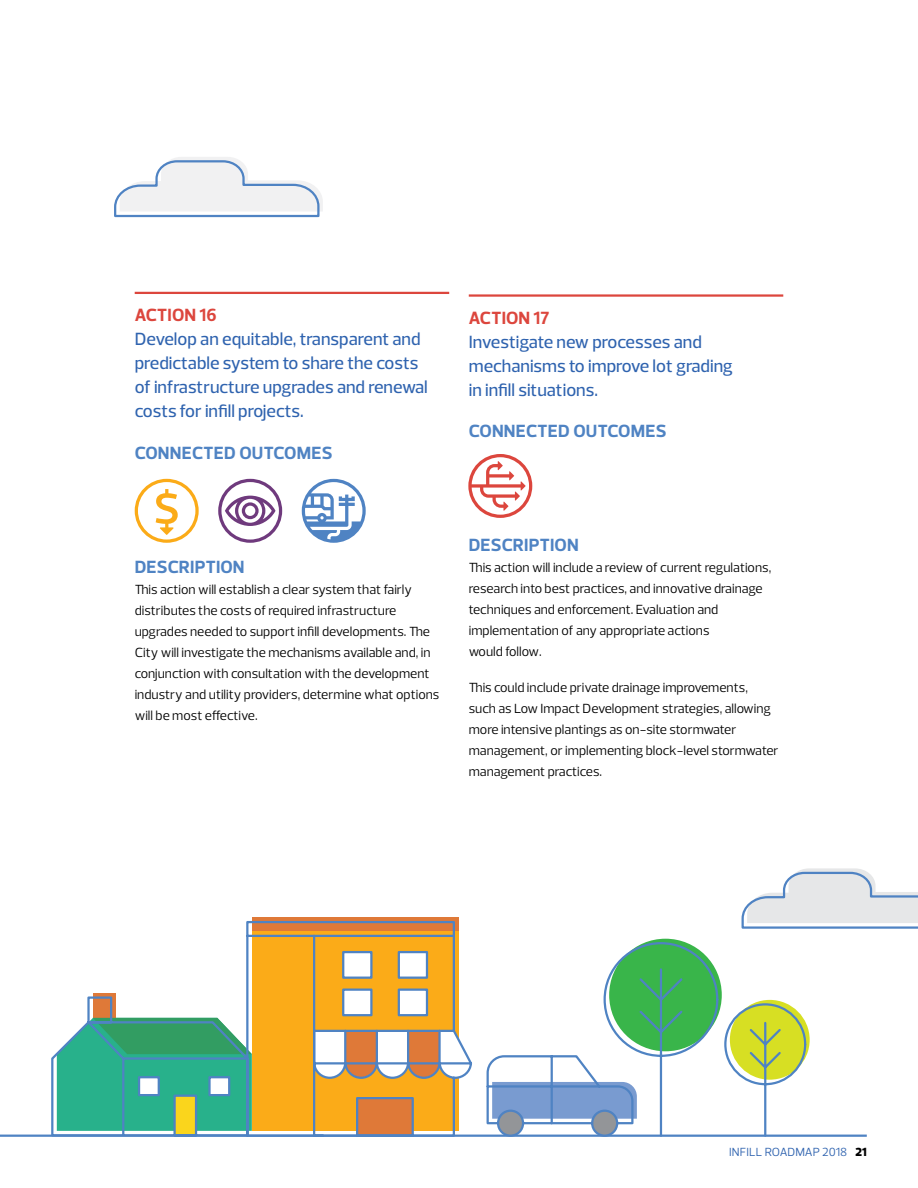
<style>
.page{position:relative;width:918px;height:1188px;background:#fff}
.page>*{position:absolute;margin:0;border:0;box-sizing:border-box;transform-origin:0 0}
.t1{font:500 18px/24px "Prelo";color:#2f63af}
.t2{font:700 18px "Prelo";letter-spacing:.015em;color:#4f83c3}
.t3{font:700 18px "Prelo";color:#dc463d}
.t4{font:13.5px/21px "Prelo";color:#000}
.t5{font:12px "Prelo";color:#2f63af}
.s1{font-weight:900;color:#000}
</style>
<div class="page">
<hr style="left:0;top:1135px;width:867px;height:2px;background:#4f83c3">
<hr style="left:135px;top:292px;width:314px;height:2px;background:#dc463d">
<hr style="left:469px;top:294px;width:314px;height:3px;background:#dc463d">
<svg style="left:468px;top:454px;width:64px;height:64px"></svg>
<svg style="left:135px;top:479px;width:64px;height:64px"></svg>
<svg style="left:302px;top:479px;width:64px;height:64px"></svg>
<svg style="left:218px;top:479px;width:64px;height:64px"></svg>
<svg style="left:114px;top:157px;width:209px;height:61px"></svg>
<svg style="left:799px;top:868px;width:66px;height:3px"></svg>
<svg style="left:50px;top:871px;width:868px;height:266px"></svg>
<svg style="left:485px;top:1054px;width:152px;height:83px"></svg>
<h1 class="t3" style="left:135px;top:304px;width:83px">ACTION 16</h1>
<h1 class="t1" style="left:135px;top:327px;width:295px">Develop an equitable, transparent and predictable system to share the costs of infrastructure upgrades and renewal costs for infill projects.</h1>
<h1 class="t2" style="left:135px;top:441px;width:199px">CONNECTED OUTCOMES</h1>
<h1 class="t3" style="left:469px;top:307px;width:82px">ACTION 17</h1>
<h1 class="t1" style="left:469px;top:330px;width:266px">Investigate new processes and mechanisms to improve lot grading in infill situations.</h1>
<h1 class="t2" style="left:469px;top:420px;width:199px">CONNECTED OUTCOMES</h1>
<h1 class="t2" style="left:135px;top:555px;width:111px">DESCRIPTION</h1>
<p class="t4" style="left:135px;top:579px;width:306px">This action will establish a clear system that fairly distributes the costs of required infrastructure upgrades needed to support infill developments. The City will investigate the mechanisms available and, in conjunction with consultation with the development industry and utility providers, determine what options will be most effective.</p>
<h1 class="t2" style="left:469px;top:534px;width:111px">DESCRIPTION</h1>
<p class="t4" style="left:469px;top:557px;width:304px">This action will include a review of current regulations, research into best practices, and innovative drainage techniques and enforcement. Evaluation and implementation of any appropriate actions<br>would follow.</p>
<p class="t4" style="left:469px;top:677px;width:311px">This could include private drainage improvements,<br>such as Low Impact Development strategies, allowing more intensive plantings as on-site stormwater management, or implementing block-level stormwater management practices.</p>
<p class="t5" style="left:729px;top:1145px;width:139px">INFILL ROADMAP 2018 <span class="s1">21</span></p>
</div>
